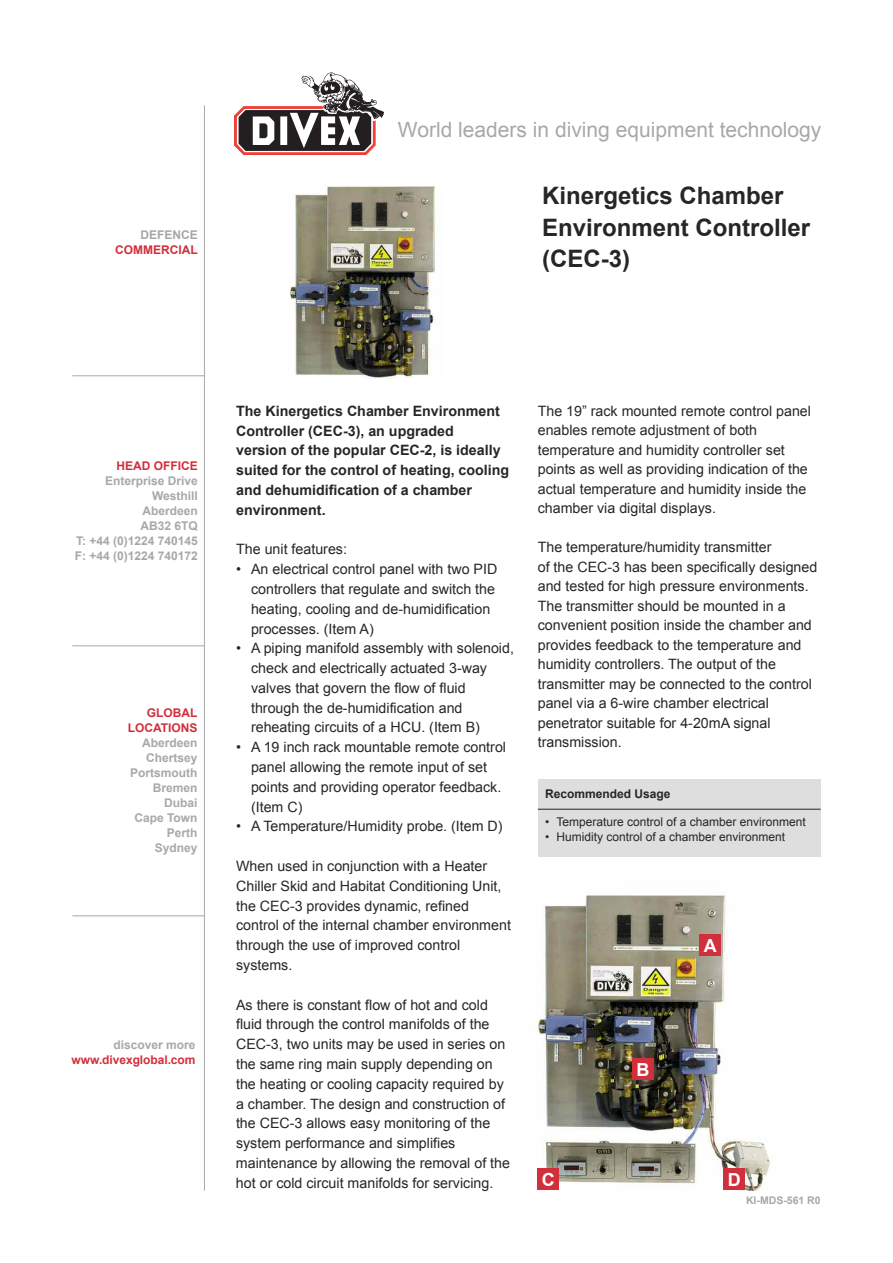
<style>
.page{position:relative;width:893px;height:1263px;background:#fff}
.page>*{position:absolute;margin:0;border:0;box-sizing:border-box;transform-origin:0 0}
.t1{font:700 24px/31.5px "Arial";color:#272627}
.t2{font:21px "Arial";color:#a9a8a9}
.t3{font:700 18px "Arial";color:#fff}
.t4{font:14.25px/19.8px "Arial";color:#272627}
.t5{font:700 14.25px/19.8px "Arial";color:#272627}
.t6{font:700 12px/15px "Arial";color:#a9a8a9;text-align:right}
.t7{font:12px "Arial";color:#272627}
.t8{font:700 12px/15px "Arial";color:#d12f3b;text-align:right}
.t9{font:700 12px "Arial";color:#272627}
.t10{font:700 12px "Arial";color:#a7a6a7}
.t11{font:700 10.5px "Arial";color:#a9a8a9}
</style>
<div class="page">
<img style="left:537px;top:895px;width:236px;height:296px">
<div style="left:700px;top:934px;width:21px;height:21px;background:#d12f3b"></div>
<div style="left:632px;top:1058px;width:22px;height:22px;background:#d12f3b"></div>
<div style="left:538px;top:1168px;width:21px;height:22px;background:#d12f3b"></div>
<div style="left:724px;top:1168px;width:21px;height:22px;background:#d12f3b"></div>
<hr style="left:72px;top:645px;width:132px;height:1px;background:#a9a8a9">
<hr style="left:72px;top:915px;width:132px;height:1px;background:#a9a8a9">
<hr style="left:72px;top:375px;width:132px;height:1px;background:#a9a8a9">
<hr style="left:204px;top:105px;width:1px;height:1086px;background:#a9a8a9">
<svg style="left:234px;top:73px;width:150px;height:82px"></svg>
<img style="left:289px;top:186px;width:147px;height:193px">
<div style="left:538px;top:780px;width:283px;height:77px;background:#dfdedf"></div>
<hr style="left:538px;top:809px;width:283px;height:1px;background:#272627">
<p class="t10" style="left:140px;top:228px;width:59px">DEFENCE</p>
<p class="t8" style="left:115px;top:242px;width:84px">COMMERCIAL</p>
<h2 class="t2" style="left:398px;top:118px;width:425px">World leaders in diving equipment technology</h2>
<h1 class="t1" style="left:542px;top:180px;width:270px">Kinergetics Chamber<br>Environment Controller (CEC-3)</h1>
<p class="t8" style="left:116px;top:458px;width:83px">HEAD OFFICE</p>
<p class="t6" style="left:75px;top:473px;width:125px">Enterprise Drive<br>Westhill<br>Aberdeen<br>AB32 6TQ<br>T: +44 (0)1224 740145<br>F: +44 (0)1224 740172</p>
<p class="t8" style="left:128px;top:705px;width:71px">GLOBAL<br>LOCATIONS</p>
<p class="t6" style="left:130px;top:735px;width:69px">Aberdeen<br>Chertsey<br>Portsmouth<br>Bremen<br>Dubai<br>Cape Town<br>Perth<br>Sydney</p>
<p class="t6" style="left:113px;top:1038px;width:84px">discover more</p>
<p class="t8" style="left:72px;top:1053px;width:125px">www.divexglobal.com</p>
<p class="t5" style="left:236px;top:401px;width:275px">The Kinergetics Chamber Environment Controller (CEC-3), an upgraded<br>version of the popular CEC-2, is ideally suited for the control of heating, cooling and dehumidification of a chamber environment.</p>
<p class="t4" style="left:236px;top:539px;width:112px">The unit features:</p>
<p class="t4" style="left:251px;top:559px;width:248px;text-indent:-15px">• An electrical control panel with two PID controllers that regulate and switch the heating, cooling and de-humidification processes. (Item A)</p>
<p class="t4" style="left:251px;top:638px;width:264px;text-indent:-15px">• A piping manifold assembly with solenoid, check and electrically actuated 3-way valves that govern the flow of fluid through the de-humidification and reheating circuits of a HCU. (Item B)</p>
<p class="t4" style="left:251px;top:737px;width:257px;text-indent:-15px">• A 19 inch rack mountable remote control panel allowing the remote input of set points and providing operator feedback. (Item C)</p>
<p class="t4" style="left:236px;top:817px;width:268px">• A Temperature/Humidity probe. (Item D)</p>
<p class="t4" style="left:236px;top:856px;width:276px">When used in conjunction with a Heater Chiller Skid and Habitat Conditioning Unit, the CEC-3 provides dynamic, refined control of the internal chamber environment through the use of improved control systems.</p>
<p class="t4" style="left:236px;top:995px;width:276px">As there is constant flow of hot and cold fluid through the control manifolds of the CEC-3, two units may be used in series on the same ring main supply depending on the heating or cooling capacity required by a chamber. The design and construction of the CEC-3 allows easy monitoring of the system performance and simplifies maintenance by allowing the removal of the hot or cold circuit manifolds for servicing.</p>
<p class="t4" style="left:538px;top:401px;width:275px">The 19” rack mounted remote control panel enables remote adjustment of both temperature and humidity controller set points as well as providing indication of the actual temperature and humidity inside the chamber via digital displays.</p>
<p class="t4" style="left:538px;top:538px;width:281px">The temperature/humidity transmitter<br>of the CEC-3 has been specifically designed and tested for high pressure environments.<br>The transmitter should be mounted in a convenient position inside the chamber and provides feedback to the temperature and humidity controllers. The output of the transmitter may be connected to the control panel via a 6-wire chamber electrical penetrator suitable for 4-20mA signal transmission.</p>
<p class="t9" style="left:545px;top:787px;width:127px">Recommended Usage</p>
<p class="t7" style="left:545px;top:815px;width:262px">• Temperature control of a chamber environment</p>
<p class="t7" style="left:545px;top:830px;width:241px">• Humidity control of a chamber environment</p>
<p class="t3" style="left:637px;top:1060px;width:14px">B</p>
<p class="t3" style="left:704px;top:935px;width:14px">A</p>
<p class="t3" style="left:542px;top:1170px;width:14px">C</p>
<p class="t3" style="left:728px;top:1170px;width:14px">D</p>
<p class="t11" style="left:746px;top:1194px;width:76px">KI-MDS-561 R0</p>
</div>
